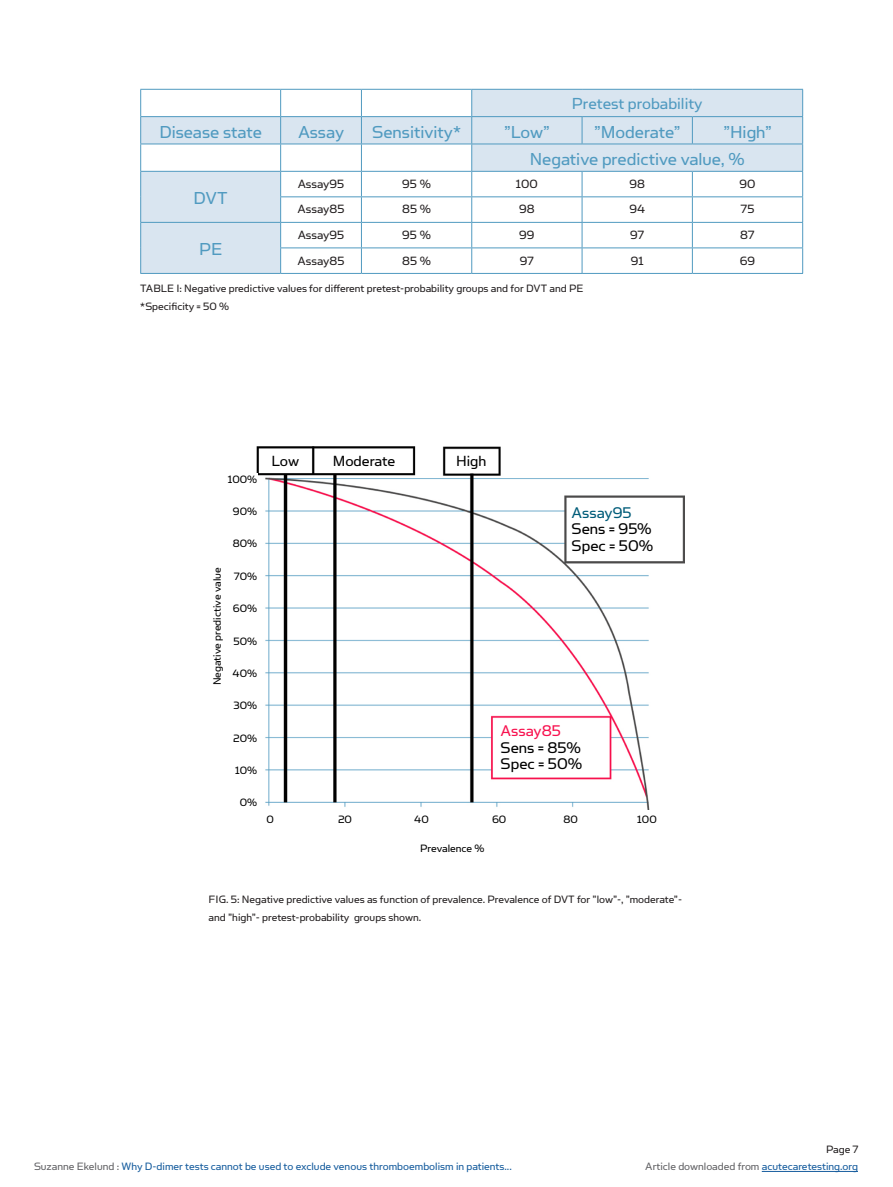
<style>
.page{position:relative;width:893px;height:1187px;background:#fff}
.page>*{position:absolute;margin:0;border:0;box-sizing:border-box;transform-origin:0 0}
.underoverskrift{font:19.5px "Simian Text Orangutan";color:#509ac0}
.underoverskrift-2{font:18px "Simian Text Orangutan";color:#509ac0}
.t1{font:17.4px/16.2px "Simian Text Orangutan";color:#000}
.t2{font:16.65px "Simian Text Orangutan";color:#000}
.Heading_article{font:13.5px "Simian Text Orangutan";color:#231f20}
.underoverskrift-3{font:12px/18px "Simian Text Orangutan";color:#231f20}
.Heading_article-2{font:12px "Simian Text Orangutan";color:#175d9e}
.t3{font:12px "Simian Text Orangutan";color:#000}
.Heading_article-3{font:12px "Simian Text Orangutan";color:#636366}
.Heading_article-4{font:12px "Simian Text Orangutan";color:#231f20}
.s1{color:#015c79}
.s2{color:#f8114f}
.s3{color:#636366}
.s4{color:#175d9e}
</style>
<div class="page">
<svg style="left:141px;top:90px;width:661px;height:183px"></svg>
<hr style="left:140px;top:89px;width:141px;height:1px;background:#509ac0">
<hr style="left:281px;top:89px;width:80px;height:1px;background:#509ac0">
<hr style="left:361px;top:89px;width:111px;height:1px;background:#509ac0">
<hr style="left:472px;top:89px;width:110px;height:1px;background:#509ac0">
<hr style="left:582px;top:89px;width:110px;height:1px;background:#509ac0">
<hr style="left:692px;top:89px;width:111px;height:1px;background:#509ac0">
<hr style="left:140px;top:273px;width:141px;height:1px;background:#509ac0">
<hr style="left:281px;top:273px;width:80px;height:1px;background:#509ac0">
<hr style="left:361px;top:273px;width:111px;height:1px;background:#509ac0">
<hr style="left:472px;top:273px;width:110px;height:1px;background:#509ac0">
<hr style="left:582px;top:273px;width:110px;height:1px;background:#509ac0">
<hr style="left:692px;top:273px;width:111px;height:1px;background:#509ac0">
<hr style="left:140px;top:116px;width:141px;height:1px;background:#509ac0">
<hr style="left:281px;top:116px;width:80px;height:1px;background:#509ac0">
<hr style="left:361px;top:116px;width:111px;height:1px;background:#509ac0">
<hr style="left:472px;top:116px;width:110px;height:1px;background:#509ac0">
<hr style="left:582px;top:116px;width:110px;height:1px;background:#509ac0">
<svg style="left:582px;top:117px;width:1px;height:27px"></svg>
<hr style="left:692px;top:116px;width:111px;height:1px;background:#509ac0">
<svg style="left:692px;top:117px;width:1px;height:27px"></svg>
<hr style="left:140px;top:144px;width:141px;height:1px;background:#509ac0">
<hr style="left:281px;top:144px;width:80px;height:1px;background:#509ac0">
<hr style="left:361px;top:144px;width:111px;height:1px;background:#509ac0">
<hr style="left:472px;top:144px;width:110px;height:1px;background:#509ac0">
<hr style="left:582px;top:144px;width:110px;height:1px;background:#509ac0">
<hr style="left:692px;top:144px;width:111px;height:1px;background:#509ac0">
<hr style="left:140px;top:171px;width:141px;height:1px;background:#509ac0">
<hr style="left:281px;top:171px;width:80px;height:1px;background:#509ac0">
<hr style="left:361px;top:171px;width:111px;height:1px;background:#509ac0">
<hr style="left:472px;top:171px;width:110px;height:1px;background:#509ac0">
<hr style="left:582px;top:171px;width:110px;height:1px;background:#509ac0">
<hr style="left:692px;top:171px;width:111px;height:1px;background:#509ac0">
<hr style="left:280px;top:196px;width:81px;height:1px;background:#509ac0">
<hr style="left:361px;top:196px;width:111px;height:1px;background:#509ac0">
<hr style="left:472px;top:196px;width:110px;height:1px;background:#509ac0">
<hr style="left:582px;top:196px;width:110px;height:1px;background:#509ac0">
<hr style="left:692px;top:196px;width:111px;height:1px;background:#509ac0">
<hr style="left:140px;top:222px;width:141px;height:1px;background:#509ac0">
<hr style="left:281px;top:222px;width:80px;height:1px;background:#509ac0">
<svg style="left:280px;top:90px;width:1px;height:183px"></svg>
<hr style="left:361px;top:222px;width:111px;height:1px;background:#509ac0">
<svg style="left:361px;top:90px;width:1px;height:183px"></svg>
<hr style="left:472px;top:222px;width:110px;height:1px;background:#509ac0">
<svg style="left:471px;top:90px;width:1px;height:183px"></svg>
<hr style="left:582px;top:222px;width:110px;height:1px;background:#509ac0">
<svg style="left:582px;top:172px;width:1px;height:101px"></svg>
<hr style="left:692px;top:222px;width:111px;height:1px;background:#509ac0">
<svg style="left:692px;top:172px;width:1px;height:101px"></svg>
<svg style="left:802px;top:90px;width:1px;height:183px"></svg>
<svg style="left:140px;top:90px;width:1px;height:183px"></svg>
<hr style="left:280px;top:247px;width:81px;height:1px;background:#509ac0">
<hr style="left:361px;top:247px;width:111px;height:1px;background:#509ac0">
<hr style="left:472px;top:247px;width:110px;height:1px;background:#509ac0">
<hr style="left:582px;top:247px;width:110px;height:1px;background:#509ac0">
<hr style="left:692px;top:247px;width:111px;height:1px;background:#509ac0">
<img style="left:256px;top:446px;width:428px;height:364px">
<div style="left:569px;top:502px;width:97px;height:56px;background:#fff"></div>
<div style="left:498px;top:721px;width:97px;height:52px;background:#fff"></div>
<div style="left:261px;top:450px;width:43px;height:20px;background:#fff"></div>
<div style="left:450px;top:452px;width:43px;height:19px;background:#fff"></div>
<div style="left:323px;top:450px;width:84px;height:20px;background:#fff"></div>
<div style="left:211px;top:473px;width:46px;height:342px;background:#fff"></div>
<hr style="left:762px;top:1170px;width:96px;height:1px;background:#175d9e">
<p class="underoverskrift-2" style="left:572px;top:94px;width:132px">Pretest probability</p>
<p class="underoverskrift" style="left:159px;top:121px;width:104px">Disease state</p>
<p class="underoverskrift" style="left:298px;top:121px;width:48px">Assay</p>
<p class="underoverskrift" style="left:372px;top:121px;width:90px">Sensitivity*</p>
<p class="underoverskrift" style="left:504px;top:121px;width:47px">”Low”</p>
<p class="underoverskrift" style="left:594px;top:121px;width:88px">”Moderate”</p>
<p class="underoverskrift" style="left:723px;top:121px;width:50px">”High”</p>
<p class="underoverskrift" style="left:530px;top:148px;width:216px">Negative predictive value, %</p>
<p class="underoverskrift" style="left:194px;top:187px;width:36px">DVT</p>
<p class="Heading_article" style="left:298px;top:176px;width:48px">Assay95</p>
<p class="Heading_article" style="left:402px;top:176px;width:30px">95 %</p>
<p class="Heading_article" style="left:516px;top:176px;width:23px">100</p>
<p class="Heading_article" style="left:629px;top:176px;width:17px">98</p>
<p class="Heading_article" style="left:739px;top:176px;width:18px">90</p>
<p class="Heading_article" style="left:298px;top:202px;width:48px">Assay85</p>
<p class="Heading_article" style="left:402px;top:202px;width:30px">85 %</p>
<p class="Heading_article" style="left:519px;top:202px;width:17px">98</p>
<p class="Heading_article" style="left:629px;top:202px;width:17px">94</p>
<p class="Heading_article" style="left:740px;top:202px;width:15px">75</p>
<p class="Heading_article" style="left:298px;top:227px;width:48px">Assay95</p>
<p class="Heading_article" style="left:402px;top:227px;width:30px">95 %</p>
<p class="Heading_article" style="left:519px;top:227px;width:17px">99</p>
<p class="Heading_article" style="left:630px;top:227px;width:16px">97</p>
<p class="Heading_article" style="left:740px;top:227px;width:16px">87</p>
<p class="Heading_article" style="left:298px;top:253px;width:48px">Assay85</p>
<p class="Heading_article" style="left:402px;top:253px;width:30px">85 %</p>
<p class="Heading_article" style="left:520px;top:253px;width:16px">97</p>
<p class="Heading_article" style="left:631px;top:253px;width:14px">91</p>
<p class="Heading_article" style="left:740px;top:253px;width:17px">69</p>
<p class="underoverskrift-3" style="left:140px;top:279px;width:444px">TABLE I: Negative predictive values for different pretest-probability groups and for DVT and PE</p>
<p class="underoverskrift-3" style="left:140px;top:297px;width:90px">*Specificity = 50 %</p>
<p class="underoverskrift" style="left:199px;top:238px;width:25px">PE</p>
<p class="t3" style="left:228px;top:472px;width:31px">100%</p>
<p class="t3" style="left:233px;top:504px;width:26px">90%</p>
<p class="t3" style="left:233px;top:537px;width:26px">80%</p>
<p class="t3" style="left:234px;top:569px;width:25px">70%</p>
<p class="t3" style="left:233px;top:602px;width:26px">60%</p>
<p class="t3" style="left:233px;top:634px;width:25px">50%</p>
<p class="t3" style="left:233px;top:666px;width:26px">40%</p>
<p class="t3" style="left:234px;top:699px;width:25px">30%</p>
<p class="t3" style="left:233px;top:731px;width:26px">20%</p>
<p class="t3" style="left:235px;top:763px;width:24px">10%</p>
<p class="t3" style="left:240px;top:796px;width:19px">0%</p>
<p class="t3" style="left:211px;top:685px;width:119px;rotate:-90deg">Negative predictive value</p>
<p class="t2" style="left:272px;top:451px;width:29px">Low</p>
<p class="t2" style="left:333px;top:451px;width:64px">Moderate</p>
<p class="t2" style="left:456px;top:451px;width:32px">High</p>
<p class="t1" style="left:572px;top:504px;width:83px"><span class="s1">Assay95<br></span>Sens = 95%<br>Spec = 50%</p>
<p class="t1" style="left:501px;top:722px;width:83px"><span class="s2">Assay85<br></span>Sens = 85%<br>Spec = 50%</p>
<p class="t3" style="left:267px;top:812px;width:9px">0</p>
<p class="t3" style="left:338px;top:812px;width:16px">20</p>
<p class="t3" style="left:414px;top:812px;width:16px">40</p>
<p class="t3" style="left:492px;top:812px;width:16px">60</p>
<p class="t3" style="left:563px;top:812px;width:16px">80</p>
<p class="t3" style="left:637px;top:812px;width:21px">100</p>
<p class="t3" style="left:420px;top:841px;width:66px">Prevalence %</p>
<p class="underoverskrift-3" style="left:209px;top:889px;width:475px">FIG. 5: Negative predictive values as function of prevalence. Prevalence of DVT for ”low”-, ”moderate”- and ”high”- pretest-probability groups shown.</p>
<p class="Heading_article-4" style="left:826px;top:1142px;width:34px">Page 7</p>
<p class="Heading_article-2" style="left:34px;top:1159px;width:479px"><span class="s3">Suzanne Ekelund :</span> Why D-dimer tests cannot be used to exclude venous thromboembolism in patients...</p>
<p class="Heading_article-3" style="left:645px;top:1159px;width:214px">Article downloaded from <span class="s4">acutecaretesting.org</span></p>
</div>
